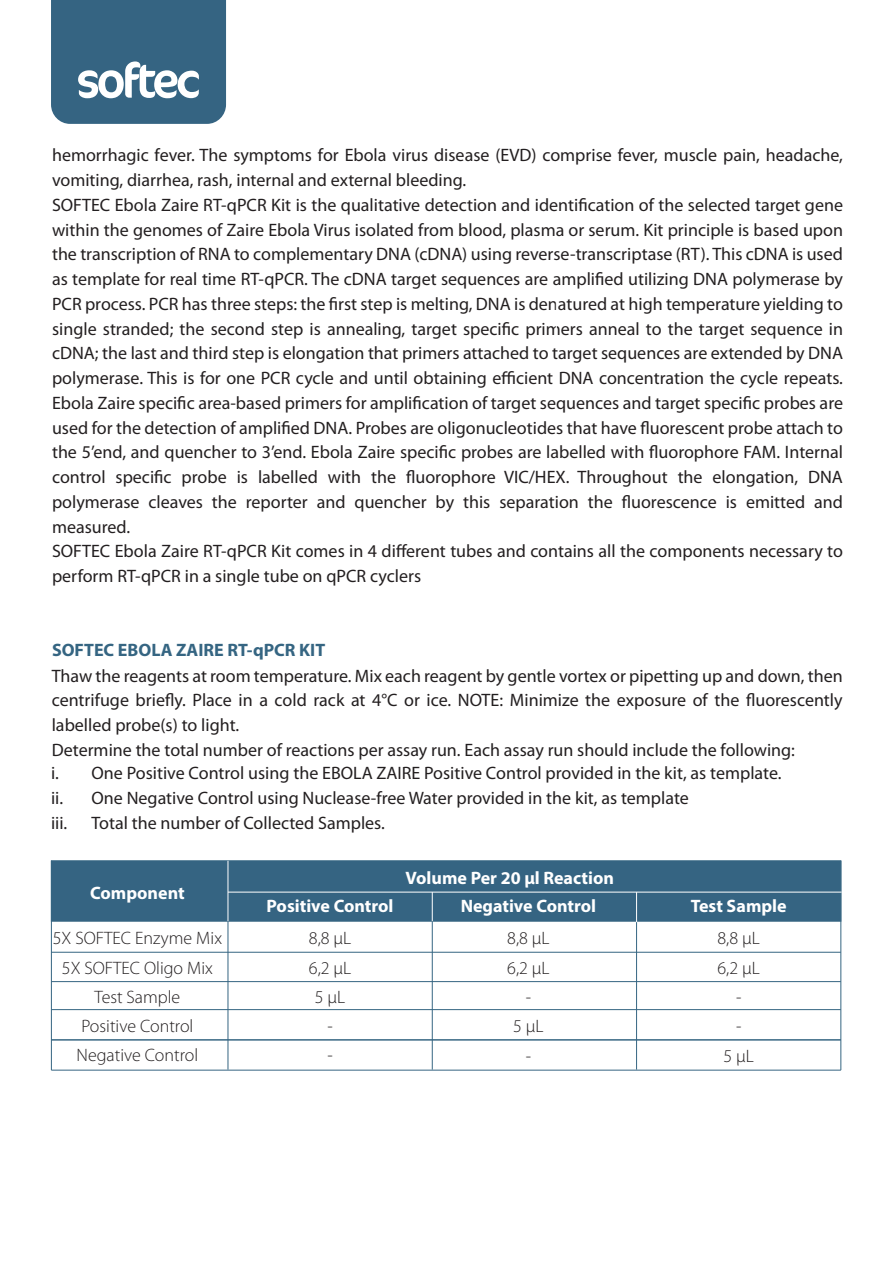
<style>
.page{position:relative;width:893px;height:1276px;background:#fff}
.page>*{position:absolute;margin:0;border:0;box-sizing:border-box;transform-origin:0 0}
.t1{font:18px/24.8px "Myriad Pro";color:#231f20}
.t2{font:300 18px/29.2px "Myriad Pro";color:#231f20;text-align:center}
.t3{font:700 18px "Myriad Pro";color:#fff}
.t4{font:700 18px "Myriad Pro";color:#356582}
</style>
<div class="page">
<svg style="left:51px;top:0;width:175px;height:124px;background:#4a748f"></svg>
<div style="left:51px;top:860px;width:790px;height:61px;background:#356482;border:1px solid #356582"></div>
<hr style="left:228px;top:921px;width:1px;height:148px;background:#356582">
<hr style="left:228px;top:861px;width:1px;height:60px;background:#fff">
<hr style="left:432px;top:921px;width:1px;height:148px;background:#356582">
<svg style="left:432px;top:892px;width:1px;height:29px"></svg>
<hr style="left:636px;top:922px;width:1px;height:147px;background:#356582">
<hr style="left:636px;top:892px;width:1px;height:30px;background:#fff">
<hr style="left:840px;top:861px;width:1px;height:209px;background:#356582">
<hr style="left:51px;top:861px;width:1px;height:209px;background:#356582">
<hr style="left:51px;top:1009px;width:790px;height:1px;background:#356582">
<hr style="left:51px;top:1039px;width:790px;height:1px;background:#356582">
<hr style="left:51px;top:1069px;width:790px;height:1px;background:#356582">
<hr style="left:51px;top:981px;width:790px;height:1px;background:#356582">
<hr style="left:51px;top:952px;width:790px;height:1px;background:#356582">
<hr style="left:228px;top:891px;width:614px;height:1px;background:#fff">
<p class="t1" style="left:52px;top:143px;width:792px">hemorrhagic fever. The symptoms for Ebola virus disease (EVD) comprise fever, muscle pain, headache, vomiting, diarrhea, rash, internal and external bleeding.<br>SOFTEC Ebola Zaire RT-qPCR Kit is the qualitative detection and identification of the selected target gene within the genomes of Zaire Ebola Virus isolated from blood, plasma or serum. Kit principle is based upon the transcription of RNA to complementary DNA (cDNA) using reverse-transcriptase (RT). This cDNA is used as template for real time RT-qPCR. The cDNA target sequences are amplified utilizing DNA polymerase by PCR process. PCR has three steps: the first step is melting, DNA is denatured at high temperature yielding to single stranded; the second step is annealing, target specific primers anneal to the target sequence in cDNA; the last and third step is elongation that primers attached to target sequences are extended by DNA polymerase. This is for one PCR cycle and until obtaining efficient DNA concentration the cycle repeats.<br>Ebola Zaire specific area-based primers for amplification of target sequences and target specific probes are used for the detection of amplified DNA. Probes are oligonucleotides that have fluorescent probe attach to the 5’end, and quencher to 3’end. Ebola Zaire specific probes are labelled with fluorophore FAM. Internal control specific probe is labelled with the fluorophore VIC/HEX. Throughout the elongation, DNA polymerase cleaves the reporter and quencher by this separation the fluorescence is emitted and measured.<br>SOFTEC Ebola Zaire RT-qPCR Kit comes in 4 different tubes and contains all the components necessary to perform RT-qPCR in a single tube on qPCR cyclers</p>
<p class="t4" style="left:52px;top:638px;width:275px">SOFTEC EBOLA ZAIRE RT-qPCR KIT</p>
<p class="t1" style="left:52px;top:663px;width:792px">Thaw the reagents at room temperature. Mix each reagent by gentle vortex or pipetting up and down, then centrifuge briefly. Place in a cold rack at 4°C or ice. NOTE: Minimize the exposure of the fluorescently labelled probe(s) to light.<br>Determine the total number of reactions per assay run. Each assay run should include the following:</p>
<p class="t1" style="left:51px;top:761px;width:732px">i. One Positive Control using the EBOLA ZAIRE Positive Control provided in the kit, as template. ii. One Negative Control using Nuclease-free Water provided in the kit, as template<br>iii.</p>
<p class="t1" style="left:92px;top:810px;width:295px">Total the number of Collected Samples.</p>
<p class="t3" style="left:406px;top:866px;width:210px">Volume Per 20 μl Reaction</p>
<p class="t3" style="left:90px;top:881px;width:96px">Component</p>
<p class="t2" style="left:53px;top:924px;width:171px">5X SOFTEC Enzyme Mix<br>5X SOFTEC Oligo Mix<br>Test Sample<br>Positive Control<br>Negative Control</p>
<p class="t2" style="left:309px;top:924px;width:44px">8,8 μL<br>6,2 μL<br>5 μL<br>-<br>-</p>
<p class="t2" style="left:507px;top:924px;width:44px">8,8 μL<br>6,2 μL -<br>5 μL<br>-</p>
<p class="t2" style="left:717px;top:924px;width:44px">8,8 μL<br>6,2 μL -<br>-<br>5 μL</p>
<p class="t3" style="left:267px;top:894px;width:128px">Positive Control</p>
<p class="t3" style="left:461px;top:894px;width:137px">Negative Control</p>
<p class="t3" style="left:691px;top:894px;width:98px">Test Sample</p>
</div>
